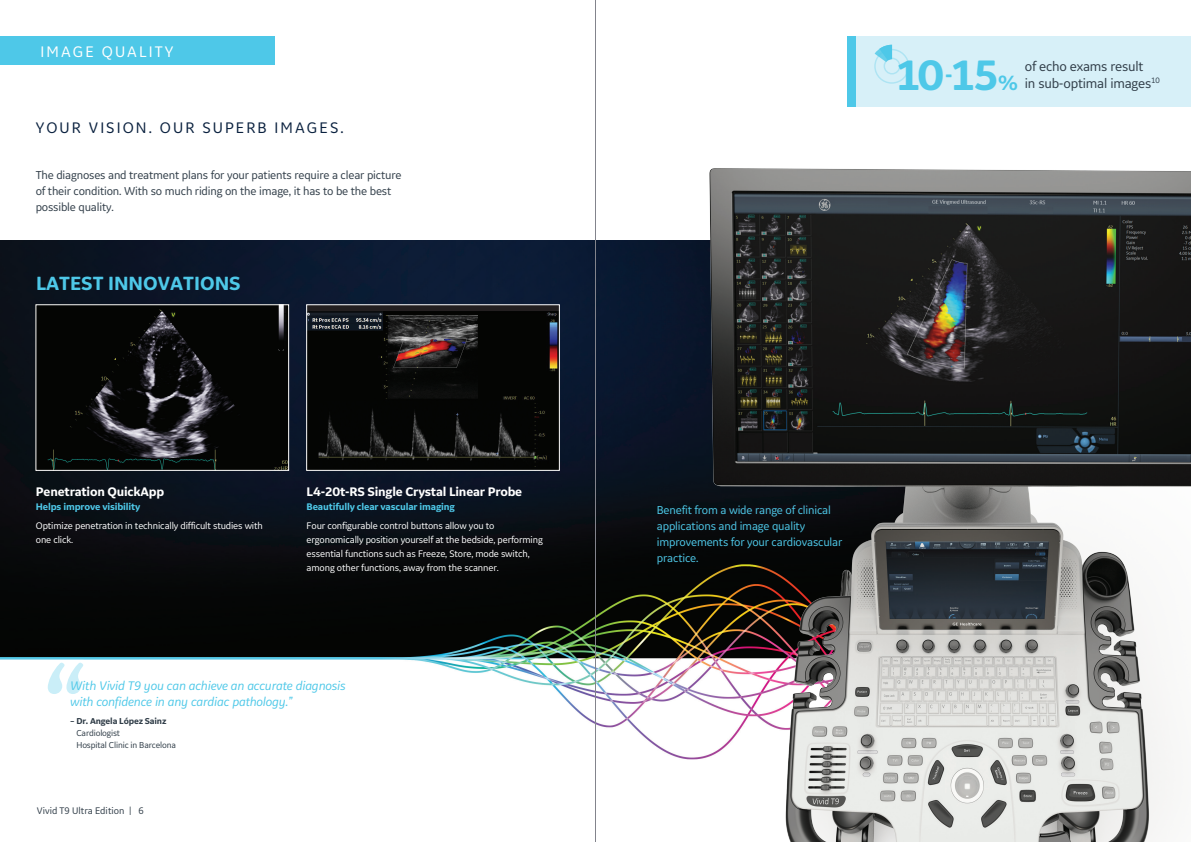
<style>
.page{position:relative;width:1191px;height:842px;background:#fff}
.page>*{position:absolute;margin:0;border:0;box-sizing:border-box;transform-origin:0 0}
.t1{font:italic 135.2px "GE Inspira Sans";color:#4ec8e8}
.t2{font:700 44.5px "GE Inspira Sans";color:#4ec8e8}
.t3{font:700 20px "GE Inspira Sans";color:#4ec8e8}
.t4{font:16px "GE Inspira Sans";letter-spacing:.13em;color:#0a213f}
.t5{font:16px "GE Inspira Sans";letter-spacing:.13em;color:#fff}
.t6{font:14px/17.3px "GE Inspira Sans";letter-spacing:-.015em;color:#303d48}
.t7{font:italic 13px/16px "GE Inspira Sans";letter-spacing:-.015em;color:#4ec8e8}
.t8{font:700 13px "GE Inspira Sans";letter-spacing:-.015em;color:#fff}
.t9{font:12px/16px "GE Inspira Sans";letter-spacing:-.015em;color:#303d48}
.t10{font:12px/16px "GE Inspira Sans";letter-spacing:-.015em;color:#4ec8e8}
.t11{font:10px/14px "GE Inspira Sans";letter-spacing:-.015em;color:#fff}
.t12{font:700 10px "GE Inspira Sans";letter-spacing:-.015em;color:#4ec8e8}
.t13{font:10px "GE Inspira Sans";color:#303d48}
.t14{font:9px/12px "GE Inspira Sans";letter-spacing:-.015em;color:#303d48}
.t15{font:700 9px "GE Inspira Sans";letter-spacing:-.015em;color:#303d48}
.t16{font:8.2px "GE Inspira Sans";color:#303d48}
.s1{font-size:21.6px}
</style>
<div class="page">
<img style="left:0;top:241px;width:669px;height:513px">
<div style="left:851px;top:36px;width:340px;height:70px;background:#d7f0f8"></div>
<img style="left:38px;top:306px;width:249px;height:163px">
<div style="left:36px;top:304px;width:253px;height:167px;border:1px solid #fff"></div>
<div style="left:307px;top:305px;width:252px;height:165px;background:#231f20"></div>
<img style="left:308px;top:311px;width:249px;height:158px">
<div style="left:306px;top:304px;width:253px;height:167px;border:1px solid #fff"></div>
<img style="left:669px;top:168px;width:522px;height:674px">
<div style="left:847px;top:36px;width:8px;height:70px;background:#4ec8e8"></div>
<svg style="left:874px;top:45px;width:18px;height:17px"></svg>
<div style="left:874px;top:49px;width:35px;height:35px;border:1px solid #4ec8e8;border-radius:50%"></div>
<div style="left:883px;top:58px;width:17px;height:16px;border:1px solid #4ec8e8;border-radius:50%"></div>
<div style="left:0;top:36px;width:274px;height:29px;background:#4ec8e8"></div>
<hr style="left:595px;top:0;width:1px;height:842px;background:#83848c">
<h3 class="t5" style="left:40px;top:41px;width:134px">IMAGE QUALITY</h3>
<h3 class="t4" style="left:36px;top:117px;width:309px">YOUR VISION. OUR SUPERB IMAGES.</h3>
<p class="t9" style="left:36px;top:166px;width:367px">The diagnoses and treatment plans for your patients require a clear picture of their condition. With so much riding on the image, it has to be the best possible quality.</p>
<h3 class="t3" style="left:36px;top:271px;width:206px">LATEST INNOVATIONS</h3>
<h3 class="t8" style="left:36px;top:484px;width:130px">Penetration QuickApp</h3>
<p class="t12" style="left:36px;top:501px;width:106px">Helps improve visibility</p>
<p class="t11" style="left:36px;top:518px;width:228px">Optimize penetration in technically difficult studies with one click.</p>
<h3 class="t8" style="left:307px;top:484px;width:217px">L4-20t-RS Single Crystal Linear Probe</h3>
<p class="t12" style="left:307px;top:501px;width:150px">Beautifully clear vascular imaging</p>
<p class="t11" style="left:307px;top:518px;width:238px">Four configurable control buttons allow you to ergonomically position yourself at the bedside, performing essential functions such as Freeze, Store, mode switch, among other functions, away from the scanner.</p>
<h1 class="t1" style="left:36px;top:631px;width:45px">“</h1>
<h3 class="t7" style="left:70px;top:677px;width:277px">With Vivid T9 you can achieve an accurate diagnosis with confidence in any cardiac pathology.”</h3>
<p class="t15" style="left:70px;top:716px;width:98px">– Dr. Angela López Sainz</p>
<p class="t14" style="left:76px;top:727px;width:101px">Cardiologist<br>Hospital Clinic in Barcelona</p>
<p class="t13" style="left:37px;top:804px;width:108px">Vivid T9 Ultra Edition | 6</p>
<h2 class="t2" style="left:894px;top:48px;width:125px">10<sup>-</sup>15<span class="s1">%</span></h2>
<h3 class="t6" style="left:1024px;top:57px;width:128px">of echo exams result in sub-optimal images</h3>
<p class="t16" style="left:1151px;top:75px;width:10px">10</p>
<p class="t10" style="left:657px;top:501px;width:187px">Benefit from a wide range of clinical applications and image quality improvements for your cardiovascular practice.</p>
</div>
